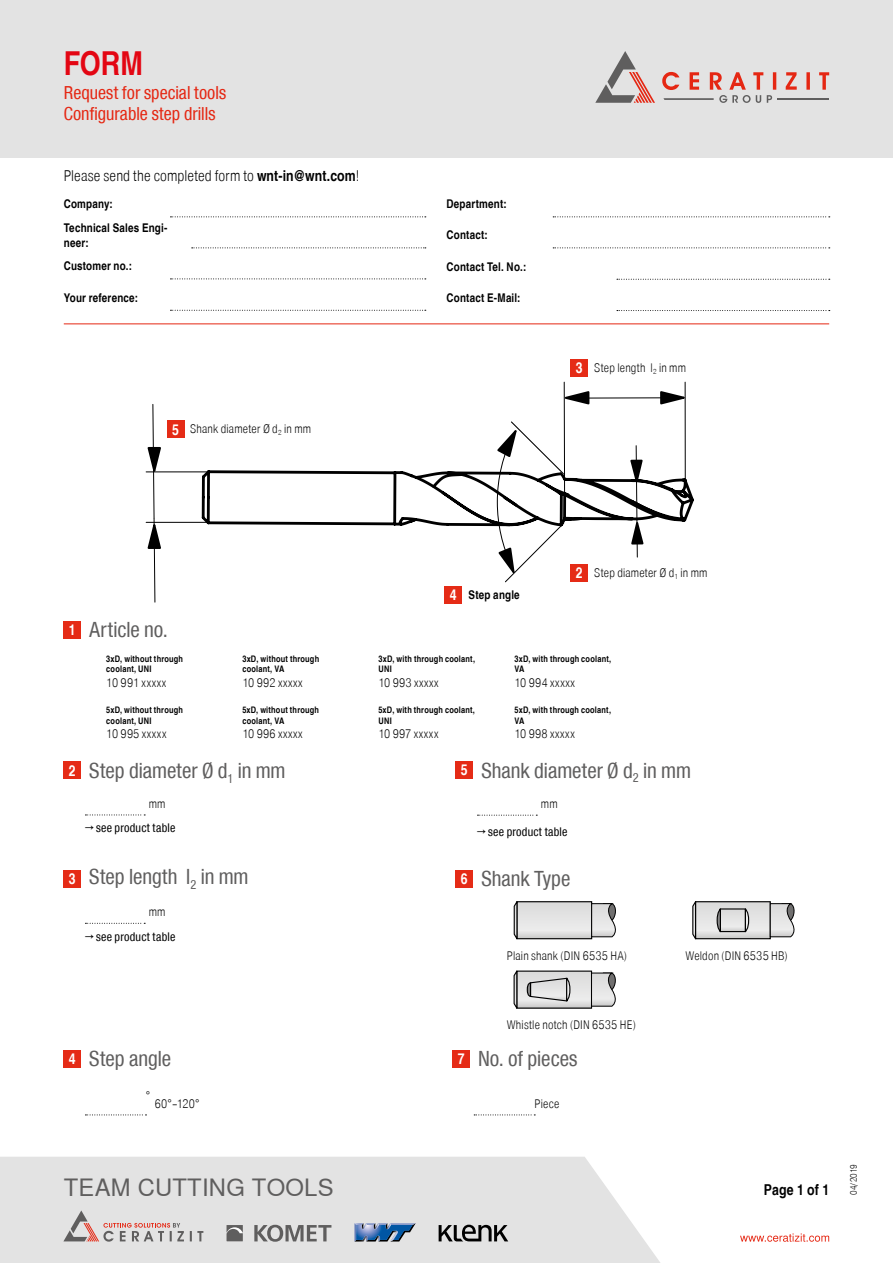
<style>
.page{position:relative;width:893px;height:1263px;background:#fff}
.page>*{position:absolute;margin:0;border:0;box-sizing:border-box;transform-origin:0 0}
.t1{font:700 33px "Nimbus Sans WNT Global Cond";color:#e30613}
.t2{font:23.85px "Nimbus Sans WNT Global";letter-spacing:.01em;color:#5f5e5e}
.t3{font:21px "Nimbus Sans WNT Global Cond";color:#5f5e5e}
.t4{font:18px/21.6px "Nimbus Sans WNT Global Cond";color:#e52713}
.t5{font:300 15px "Nimbus Sans WNT Global Cond";letter-spacing:.005em;color:#000}
.t6{font:700 15px "Nimbus Sans WNT Global Cond";letter-spacing:.005em;color:#000}
.t7{font:700 15px "Nimbus Sans WNT Global Cond";color:#fff}
.t8{font:300 12px "Nimbus Sans WNT Global Cond";letter-spacing:.015em;color:#000}
.t9{font:700 12px/15px "Nimbus Sans WNT Global Cond";letter-spacing:.015em;color:#000}
.t10{font:300 12px "Nimbus Sans WNT Global Cond";letter-spacing:.05em;color:#000}
.t11{font:12px "Nimbus Sans WNT Global Cond";letter-spacing:.015em;color:#000}
.t12{font:700 9px/10.8px "Nimbus Sans WNT Global Cond";letter-spacing:.025em;color:#000}
.t13{font:300 9px "Nimbus Sans WNT Global Cond";letter-spacing:.01em;color:#000}
.s1{font-weight:700}
.s2{font-weight:700;font-size:15px;color:#fff}
.s3{font-size:15px;color:#fff}
</style>
<div class="page">
<div style="left:0;top:0;width:893px;height:157px;background:#e3e3e3"></div>
<svg style="left:595px;top:51px;width:60px;height:52px"></svg>
<svg style="left:662px;top:72px;width:167px;height:31px"></svg>
<div style="left:0;top:1157px;width:660px;height:106px;background:#e3e3e3"></div>
<svg style="left:740px;top:1233px;width:89px;height:9px"></svg>
<svg style="left:63px;top:1210px;width:140px;height:31px;background:#d2c8c8"></svg>
<svg style="left:254px;top:1225px;width:77px;height:17px"></svg>
<svg style="left:226px;top:1225px;width:17px;height:16px"></svg>
<svg style="left:439px;top:1225px;width:69px;height:16px"></svg>
<svg style="left:354px;top:1223px;width:62px;height:18px"></svg>
<hr style="left:64px;top:324px;width:765px;height:1px;background:#e52713">
<svg style="left:617px;top:310px;width:213px;height:1px"></svg>
<svg style="left:617px;top:279px;width:213px;height:1px"></svg>
<svg style="left:553px;top:247px;width:277px;height:1px"></svg>
<svg style="left:553px;top:216px;width:277px;height:1px"></svg>
<svg style="left:170px;top:310px;width:256px;height:1px"></svg>
<svg style="left:170px;top:279px;width:256px;height:1px"></svg>
<svg style="left:192px;top:247px;width:234px;height:1px"></svg>
<svg style="left:170px;top:216px;width:256px;height:1px"></svg>
<svg style="left:474px;top:1114px;width:61px;height:1px"></svg>
<div style="left:453px;top:1050px;width:17px;height:17px;background:#e52b16"></div>
<div style="left:517px;top:902px;width:75px;height:37px;background:#e3e3e3"></div>
<div style="left:516px;top:901px;width:76px;height:38px;border:1px solid #000"></div>
<svg style="left:513px;top:901px;width:5px;height:39px"></svg>
<svg style="left:591px;top:903px;width:25px;height:35px"></svg>
<svg style="left:697px;top:903px;width:72px;height:34px;background:#e0e0e0"></svg>
<div style="left:695px;top:901px;width:76px;height:38px;border:1px solid #000"></div>
<svg style="left:692px;top:901px;width:5px;height:39px"></svg>
<svg style="left:769px;top:903px;width:26px;height:35px"></svg>
<div style="left:720px;top:909px;width:25px;height:22px;background:#e3e3e3"></div>
<div style="left:720px;top:908px;width:26px;height:24px;border:1px solid #000"></div>
<svg style="left:744px;top:908px;width:6px;height:25px"></svg>
<svg style="left:716px;top:908px;width:5px;height:25px"></svg>
<svg style="left:518px;top:972px;width:72px;height:35px"></svg>
<svg style="left:513px;top:970px;width:5px;height:39px"></svg>
<svg style="left:526px;top:977px;width:45px;height:25px"></svg>
<svg style="left:590px;top:972px;width:26px;height:35px"></svg>
<div style="left:456px;top:870px;width:17px;height:17px;background:#e52b16"></div>
<svg style="left:477px;top:815px;width:60px;height:1px"></svg>
<div style="left:456px;top:761px;width:17px;height:17px;background:#e52b16"></div>
<svg style="left:85px;top:1114px;width:61px;height:1px"></svg>
<div style="left:64px;top:1050px;width:17px;height:17px;background:#e52b16"></div>
<div style="left:64px;top:870px;width:17px;height:17px;background:#e52b16"></div>
<svg style="left:85px;top:923px;width:60px;height:1px"></svg>
<div style="left:64px;top:762px;width:17px;height:17px;background:#e52b16"></div>
<svg style="left:85px;top:814px;width:60px;height:1px"></svg>
<div style="left:64px;top:621px;width:17px;height:17px;background:#e52b16"></div>
<hr style="left:146px;top:471px;width:62px;height:1px;background:#000">
<hr style="left:146px;top:522px;width:62px;height:1px;background:#000">
<svg style="left:146px;top:404px;width:17px;height:199px"></svg>
<svg style="left:199px;top:381px;width:495px;height:202px"></svg>
<div style="left:445px;top:586px;width:17px;height:17px;background:#e52b16"></div>
<div style="left:571px;top:359px;width:17px;height:17px;background:#e52b16"></div>
<div style="left:571px;top:564px;width:17px;height:17px;background:#e52b16"></div>
<div style="left:167px;top:421px;width:17px;height:17px;background:#e52b16"></div>
<h1 class="t1" style="left:64px;top:44px;width:81px">FORM</h1>
<h3 class="t4" style="left:64px;top:82px;width:164px">Request for special tools<br>Configurable step drills</h3>
<h3 class="t5" style="left:64px;top:167px;width:297px">Please send the completed form to <span class="s1">wnt-in@wnt.com</span>!</h3>
<h3 class="t9" style="left:64px;top:197px;width:51px">Company:</h3>
<h3 class="t9" style="left:64px;top:220px;width:105px">Technical Sales Engi&shy;neer:</h3>
<h3 class="t9" style="left:64px;top:259px;width:70px">Customer no.:</h3>
<h3 class="t9" style="left:64px;top:290px;width:76px">Your reference:</h3>
<h3 class="t8" style="left:172px;top:422px;width:140px"><span class="s2">5</span> Shank diameter Ø d<sub>2</sub> in mm</h3>
<h3 class="t9" style="left:446px;top:197px;width:62px">Department:</h3>
<h3 class="t9" style="left:446px;top:228px;width:43px">Contact:</h3>
<h3 class="t9" style="left:446px;top:259px;width:81px">Contact Tel. No.:</h3>
<h3 class="t9" style="left:446px;top:290px;width:76px">Contact E-Mail:</h3>
<h3 class="t7" style="left:576px;top:359px;width:8px">3</h3>
<h3 class="t8" style="left:594px;top:361px;width:93px">Step length l<sub>2</sub> in mm</h3>
<h3 class="t3" style="left:69px;top:618px;width:100px"><span class="s2">1</span> Article no.</h3>
<h3 class="t9" style="left:450px;top:588px;width:71px"><span class="s3">4</span> Step angle</h3>
<h3 class="t7" style="left:576px;top:564px;width:8px">2</h3>
<h3 class="t8" style="left:594px;top:566px;width:115px">Step diameter Ø d<sub>1</sub> in mm</h3>
<p class="t12" style="left:106px;top:653px;width:78px">3xD, without through coolant, UNI</p>
<p class="t12" style="left:242px;top:653px;width:78px">3xD, without through coolant, VA</p>
<p class="t12" style="left:378px;top:653px;width:98px">3xD, with through coolant,<br>UNI</p>
<p class="t12" style="left:514px;top:653px;width:98px">3xD, with through coolant,<br>VA</p>
<h3 class="t10" style="left:106px;top:676px;width:61px">10 991 xxxxx</h3>
<h3 class="t10" style="left:242px;top:676px;width:62px">10 992 xxxxx</h3>
<h3 class="t10" style="left:378px;top:676px;width:62px">10 993 xxxxx</h3>
<h3 class="t10" style="left:515px;top:676px;width:62px">10 994 xxxxx</h3>
<p class="t12" style="left:106px;top:704px;width:78px">5xD, without through coolant, UNI</p>
<p class="t12" style="left:242px;top:704px;width:78px">5xD, without through coolant, VA</p>
<p class="t12" style="left:378px;top:704px;width:98px">5xD, with through coolant,<br>UNI</p>
<p class="t12" style="left:514px;top:704px;width:98px">5xD, with through coolant,<br>VA</p>
<h3 class="t10" style="left:106px;top:727px;width:62px">10 995 xxxxx</h3>
<h3 class="t10" style="left:242px;top:727px;width:62px">10 996 xxxxx</h3>
<h3 class="t10" style="left:378px;top:727px;width:61px">10 997 xxxxx</h3>
<h3 class="t10" style="left:515px;top:727px;width:62px">10 998 xxxxx</h3>
<h3 class="t3" style="left:69px;top:758px;width:218px"><span class="s2">2</span> Step diameter Ø d<sub>1</sub> in mm</h3>
<h3 class="t8" style="left:149px;top:796px;width:18px">mm</h3>
<h3 class="t11" style="left:85px;top:821px;width:92px">→ see product table</h3>
<h3 class="t3" style="left:69px;top:864px;width:181px"><span class="s2">3</span> Step length l<sub>2</sub> in mm</h3>
<h3 class="t8" style="left:149px;top:905px;width:18px">mm</h3>
<h3 class="t11" style="left:85px;top:930px;width:92px">→ see product table</h3>
<h3 class="t3" style="left:461px;top:758px;width:232px"><span class="s2">5</span> Shank diameter Ø d<sub>2</sub> in mm</h3>
<h3 class="t8" style="left:541px;top:797px;width:18px">mm</h3>
<h3 class="t11" style="left:477px;top:825px;width:92px">→ see product table</h3>
<h3 class="t3" style="left:461px;top:867px;width:111px"><span class="s2">6</span> Shank Type</h3>
<h3 class="t8" style="left:507px;top:948px;width:122px">Plain shank (DIN 6535 HA)</h3>
<h3 class="t8" style="left:685px;top:948px;width:104px">Weldon (DIN 6535 HB)</h3>
<h3 class="t3" style="left:69px;top:1046px;width:104px"><span class="s2">4</span> Step angle</h3>
<h3 class="t8" style="left:146px;top:1089px;width:6px">°</h3>
<h3 class="t8" style="left:155px;top:1096px;width:46px">60°–120°</h3>
<h3 class="t8" style="left:507px;top:1018px;width:131px">Whistle notch (DIN 6535 HE)</h3>
<h3 class="t3" style="left:458px;top:1046px;width:121px"><span class="s2">7</span> No. of pieces</h3>
<h3 class="t8" style="left:535px;top:1096px;width:26px">Piece</h3>
<h2 class="t2" style="left:64px;top:1173px;width:271px">TEAM CUTTING TOOLS</h2>
<h3 class="t6" style="left:764px;top:1181px;width:67px">Page 1 of 1</h3>
<p class="t13" style="left:848px;top:1195px;width:33px;rotate:-90deg">04/2019</p>
</div>
